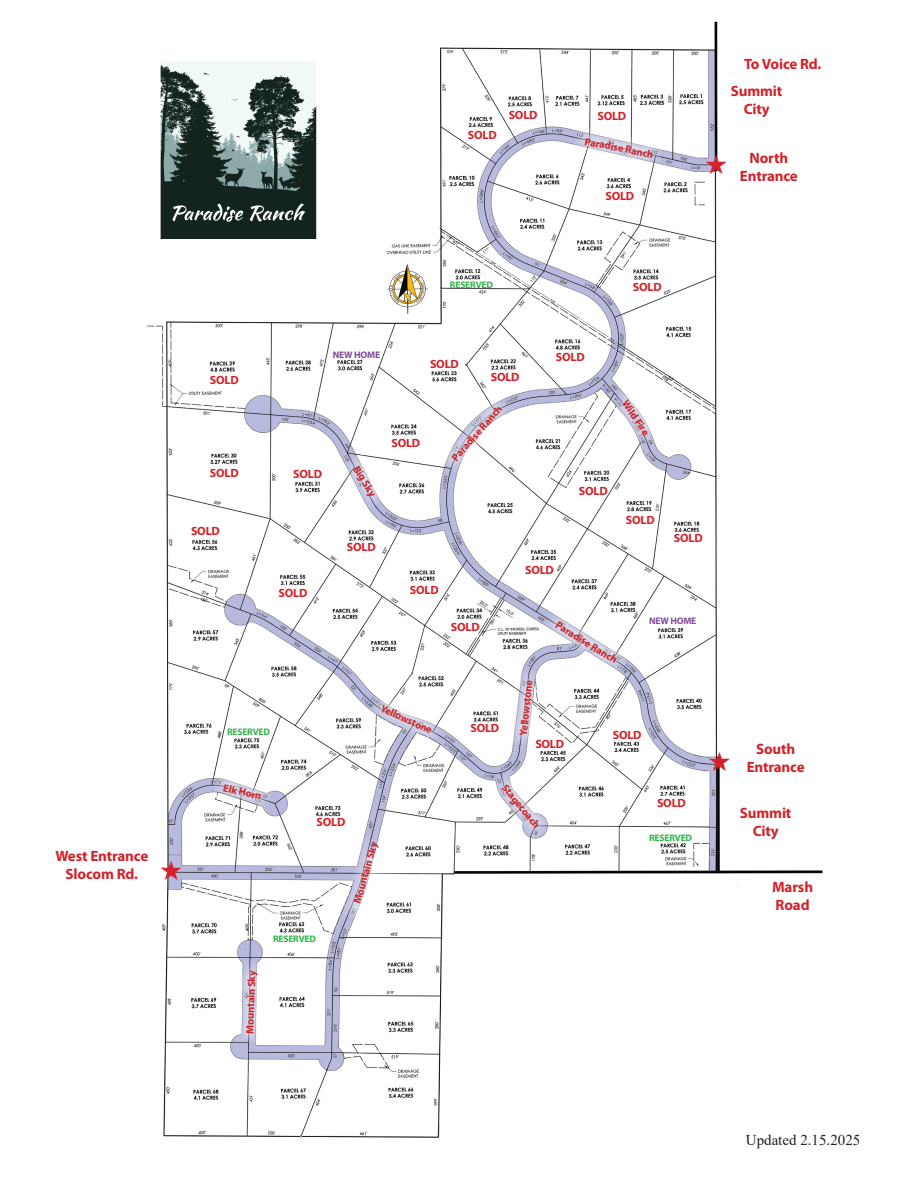
<style>
.page{position:relative;width:918px;height:1188px;background:#fff}
.page>*{position:absolute;margin:0;border:0;box-sizing:border-box;transform-origin:0 0}
.t1{font:700 15px/18px "Myriad Pro";letter-spacing:-.01em;color:#d1232a;text-align:center}
.t2{font:15px "Times New Roman";color:#231f20}
.t3{font:700 12px "Myriad Pro";letter-spacing:-.02em;color:#d1232a}
.t4{font:700 10.5px "Myriad Pro";color:#d1232a}
.t5{font:700 9.6px "Myriad Pro";letter-spacing:-.02em;color:#33b44a}
.t6{font:700 9.6px "Myriad Pro";letter-spacing:-.02em;color:#85499c}
</style>
<div class="page">
<img style="left:147px;top:22px;width:676px;height:1116px">
<svg style="left:573px;top:126px;width:91px;height:43px"></svg>
<svg style="left:438px;top:392px;width:78px;height:83px"></svg>
<svg style="left:339px;top:452px;width:51px;height:59px"></svg>
<svg style="left:609px;top:386px;width:54px;height:63px"></svg>
<svg style="left:509px;top:609px;width:122px;height:137px"></svg>
<svg style="left:368px;top:692px;width:78px;height:54px"></svg>
<svg style="left:342px;top:837px;width:49px;height:85px"></svg>
<svg style="left:212px;top:772px;width:61px;height:40px"></svg>
<svg style="left:237px;top:961px;width:30px;height:82px"></svg>
<svg style="left:487px;top:771px;width:67px;height:72px"></svg>
<img style="left:147px;top:52px;width:199px;height:197px">
<svg style="left:706px;top:154px;width:21px;height:20px"></svg>
<svg style="left:709px;top:751px;width:21px;height:20px"></svg>
<svg style="left:161px;top:860px;width:21px;height:20px"></svg>
<h1 class="t1" style="left:55px;top:847px;width:94px">West Entrance<br>Slocom Rd.</h1>
<p class="t3" style="left:468px;top:127px;width:30px">SOLD</p>
<p class="t3" style="left:509px;top:107px;width:30px">SOLD</p>
<p class="t3" style="left:597px;top:108px;width:30px">SOLD</p>
<p class="t4" style="left:586px;top:134px;width:71px;rotate:11deg">Paradise Ranch</p>
<p class="t3" style="left:605px;top:188px;width:30px">SOLD</p>
<h1 class="t1" style="left:731px;top:51px;width:92px;line-height:26.4px;text-align:left;text-indent:13px">To Voice Rd.<br>Summit</h1>
<h1 class="t1" style="left:744px;top:99px;width:27px">City</h1>
<h1 class="t1" style="left:740px;top:148px;width:59px">North<br>Entrance</h1>
<p class="t5" style="left:450px;top:278px;width:45px">RESERVED</p>
<p class="t3" style="left:633px;top:279px;width:30px">SOLD</p>
<p class="t6" style="left:333px;top:348px;width:49px">NEW HOME</p>
<p class="t3" style="left:430px;top:356px;width:30px">SOLD</p>
<p class="t3" style="left:556px;top:349px;width:30px">SOLD</p>
<p class="t3" style="left:210px;top:372px;width:30px">SOLD</p>
<p class="t3" style="left:491px;top:369px;width:30px">SOLD</p>
<p class="t3" style="left:391px;top:435px;width:30px">SOLD</p>
<p class="t4" style="left:449px;top:455px;width:71px;rotate:-49deg">Paradise Ranch</p>
<p class="t4" style="left:630px;top:397px;width:42px;rotate:56deg">Wild Fire</p>
<p class="t3" style="left:210px;top:465px;width:30px">SOLD</p>
<p class="t3" style="left:293px;top:466px;width:30px">SOLD</p>
<p class="t4" style="left:362px;top:463px;width:35px;rotate:58deg">Big Sky</p>
<p class="t3" style="left:579px;top:483px;width:30px">SOLD</p>
<p class="t3" style="left:191px;top:523px;width:30px">SOLD</p>
<p class="t3" style="left:347px;top:539px;width:30px">SOLD</p>
<p class="t3" style="left:626px;top:512px;width:30px">SOLD</p>
<p class="t3" style="left:674px;top:530px;width:30px">SOLD</p>
<p class="t3" style="left:525px;top:562px;width:30px">SOLD</p>
<p class="t3" style="left:279px;top:585px;width:30px">SOLD</p>
<p class="t3" style="left:410px;top:582px;width:30px">SOLD</p>
<p class="t3" style="left:451px;top:619px;width:30px">SOLD</p>
<p class="t4" style="left:560px;top:618px;width:71px;rotate:31deg">Paradise Ranch</p>
<p class="t6" style="left:649px;top:614px;width:49px">NEW HOME</p>
<p class="t5" style="left:227px;top:726px;width:45px">RESERVED</p>
<p class="t4" style="left:384px;top:701px;width:57px;rotate:25deg">Yellowstone</p>
<p class="t3" style="left:470px;top:721px;width:30px">SOLD</p>
<p class="t4" style="left:517px;top:735px;width:57px;rotate:-84deg">Yellowstone</p>
<p class="t3" style="left:535px;top:736px;width:30px">SOLD</p>
<p class="t3" style="left:613px;top:727px;width:30px">SOLD</p>
<p class="t4" style="left:225px;top:780px;width:41px;rotate:14deg">Elk Horn</p>
<p class="t3" style="left:317px;top:814px;width:30px">SOLD</p>
<p class="t4" style="left:350px;top:901px;width:65px;rotate:-74deg">Mountain Sky</p>
<p class="t4" style="left:509px;top:782px;width:54px;rotate:50deg">Stagecoach</p>
<p class="t3" style="left:657px;top:795px;width:30px">SOLD</p>
<p class="t5" style="left:649px;top:831px;width:45px">RESERVED</p>
<p class="t4" style="left:243px;top:1034px;width:65px;rotate:-88deg">Mountain Sky</p>
<p class="t5" style="left:273px;top:932px;width:45px">RESERVED</p>
<h1 class="t1" style="left:747px;top:739px;width:59px">South<br>Entrance</h1>
<h1 class="t1" style="left:740px;top:804px;width:53px">Summit<br>City</h1>
<h1 class="t1" style="left:772px;top:878px;width:43px;text-align:left">Marsh<br>Road</h1>
<h1 class="t2" style="left:746px;top:1129px;width:116px">Updated 2.15.2025</h1>
</div>
